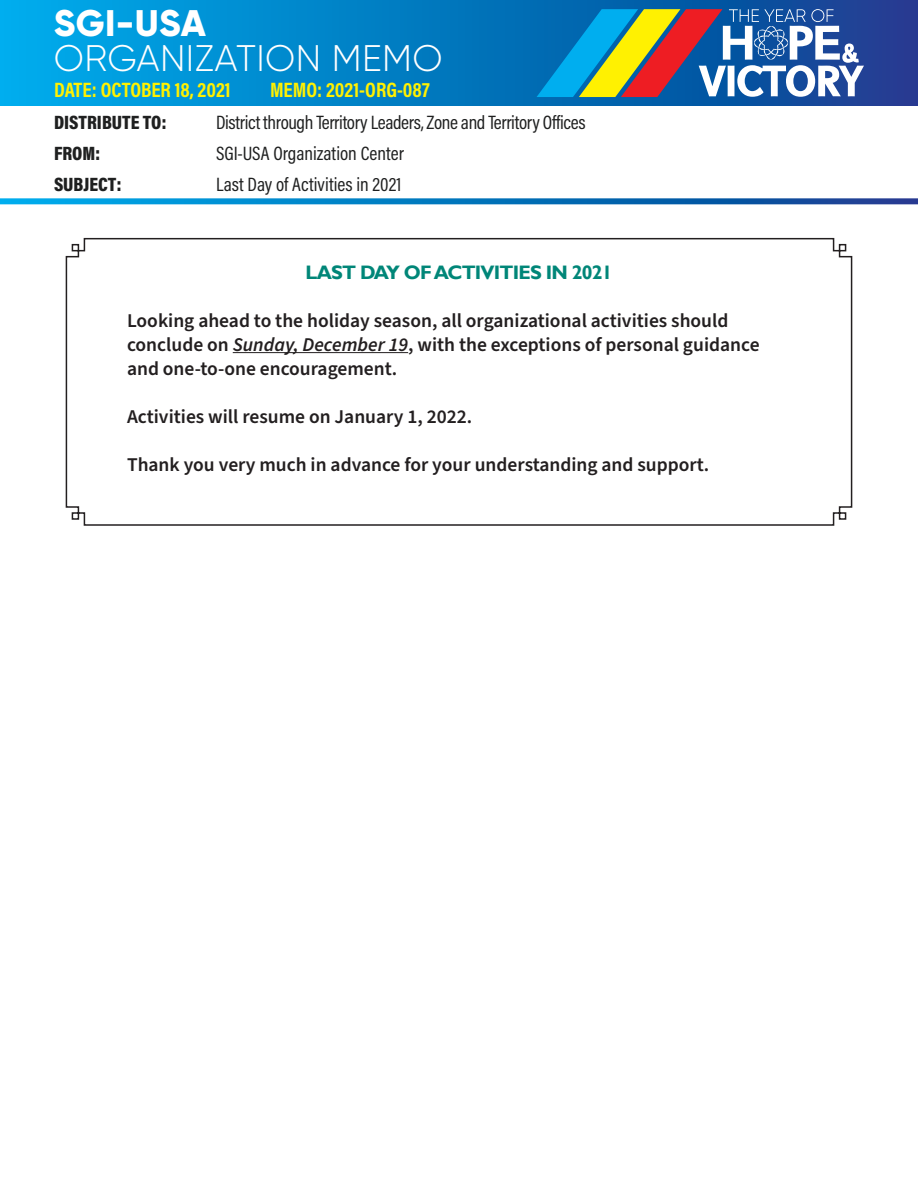
<style>
.page{position:relative;width:918px;height:1188px;background:#fff}
.page>*{position:absolute;margin:0;border:0;box-sizing:border-box;transform-origin:0 0}
.t1{font:300 36.9px/35.8px "Gilroy";letter-spacing:.01em;color:#fff}
.t2{font:700 21px "Acumin Pro Cond";color:#fff101}
.t3{font:600 19.5px/24px "Source Sans Pro";color:#231f20}
.t4{font:19.5px "Acumin Pro Cond";letter-spacing:-.01em;color:#1f2020}
.t5{font:900 19.5px "Acumin Pro Cond";color:#1f2020}
.t6{font:700 19.5px "Gill Sans";letter-spacing:-.04em;color:#008678}
.s1{font-weight:800}
.s2{font-style:italic}
</style>
<div class="page">
<svg style="left:0;top:0;width:918px;height:105px;background:#0381c7"></svg>
<svg style="left:0;top:198px;width:918px;height:6px;background:#137cc0"></svg>
<svg style="left:537px;top:9px;width:327px;height:88px;background:#66869a"></svg>
<svg style="left:65px;top:237px;width:788px;height:289px"></svg>
<hr style="left:233px;top:352px;width:175px;height:1px;background:#231f20">
<p class="t1" style="left:54px;top:4px;width:390px"><span class="s1">SGI-USA<br></span>ORGANIZATION MEMO</p>
<p class="t2" style="left:54px;top:76px;width:178px">DATE: OCTOBER 18, 2021</p>
<p class="t2" style="left:270px;top:76px;width:161px">MEMO: 2021-ORG-087</p>
<p class="t5" style="left:54px;top:110px;width:114px">DISTRIBUTE TO:</p>
<p class="t4" style="left:216px;top:110px;width:371px">District through Territory Leaders, Zone and Territory Offices</p>
<p class="t5" style="left:54px;top:140px;width:48px">FROM:</p>
<p class="t4" style="left:216px;top:141px;width:190px">SGI-USA Organization Center</p>
<p class="t5" style="left:54px;top:171px;width:69px">SUBJECT:</p>
<p class="t4" style="left:216px;top:171px;width:187px">Last Day of Activities in 2021</p>
<p class="t6" style="left:305px;top:261px;width:309px">LAST DAY OF ACTIVITIES IN 2021</p>
<p class="t3" style="left:127px;top:309px;width:634px">Looking ahead to the holiday season, all organizational activities should conclude on <span class="s2">Sunday, December 19</span>, with the exceptions of personal guidance and one-to-one encouragement.</p>
<p class="t3" style="left:127px;top:405px;width:347px">Activities will resume on January 1, 2022.</p>
<p class="t3" style="left:127px;top:453px;width:584px">Thank you very much in advance for your understanding and support.</p>
</div>
